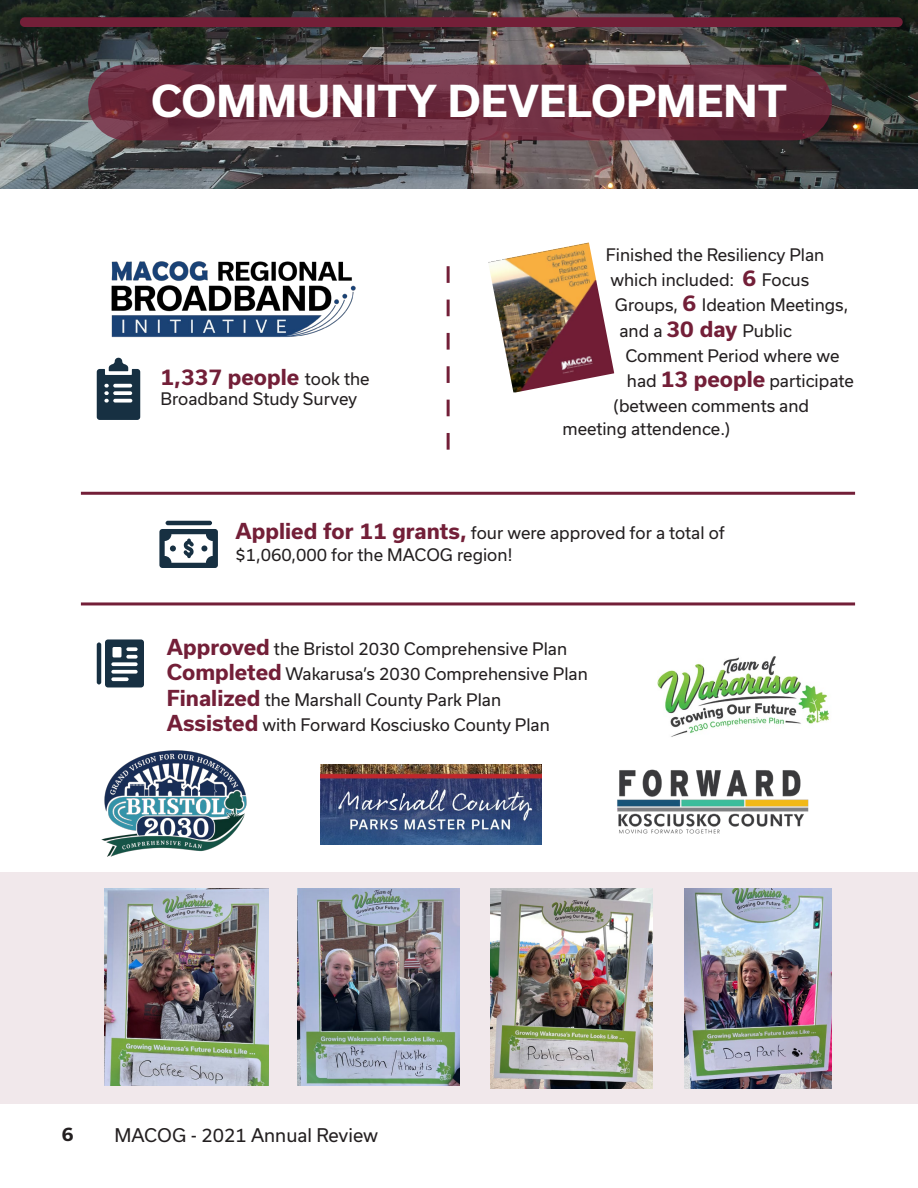
<style>
.page{position:relative;width:918px;height:1188px;background:#fff}
.page>*{position:absolute;margin:0;border:0;box-sizing:border-box;transform-origin:0 0}
.t1{font:700 42px "Usual";color:#fff}
.t2{font:700 21px "Usual";color:#731f38}
.t3{font:18px "Usual";color:#231f20}
.t4{font:700 18px "Usual";color:#231f20}
.t5{font:16.5px/22.5px "Usual";color:#231f20}
.s1{font-weight:400;font-size:16.5px;color:#231f20}
.s2{font-weight:700;font-size:21px;color:#731f38}
</style>
<div class="page">
<div style="left:0;top:872px;width:918px;height:232px;background:#f1e8eb"></div>
<img style="left:0;top:0;width:918px;height:189px">
<svg style="left:88px;top:65px;width:744px;height:75px;background:#6f2e41"></svg>
<hr style="left:81px;top:492px;width:774px;height:3px;background:#731f38">
<hr style="left:81px;top:602px;width:774px;height:3px;background:#731f38">
<svg style="left:447px;top:266px;width:3px;height:184px"></svg>
<hr style="left:97px;top:642px;width:4px;height:42px;background:#173042;border-radius:2px">
<svg style="left:105px;top:639px;width:39px;height:48px"></svg>
<svg style="left:97px;top:358px;width:43px;height:62px"></svg>
<svg style="left:159px;top:521px;width:59px;height:47px"></svg>
<div style="left:20px;top:17px;width:883px;height:10px;background:#731f38;border-radius:5px"></div>
<img style="left:657px;top:656px;width:172px;height:81px">
<img style="left:111px;top:261px;width:245px;height:77px">
<img style="left:101px;top:750px;width:146px;height:107px">
<img style="left:617px;top:769px;width:192px;height:65px">
<img style="left:488px;top:243px;width:126px;height:149px">
<img style="left:321px;top:765px;width:221px;height:80px">
<img style="left:105px;top:888px;width:164px;height:197px">
<img style="left:297px;top:888px;width:162px;height:197px">
<img style="left:491px;top:888px;width:162px;height:201px">
<img style="left:684px;top:888px;width:148px;height:201px">
<p class="t1" style="left:151px;top:77px;width:637px">COMMUNITY DEVELOPMENT</p>
<p class="t2" style="left:161px;top:366px;width:211px">1,337 people <span class="s1">took the</span></p>
<p class="t5" style="left:161px;top:388px;width:198px">Broadband Study Survey</p>
<p class="t5" style="left:606px;top:244px;width:220px">Finished the Resiliency Plan</p>
<p class="t5" style="left:610px;top:269px;width:200px">which included: <span class="s2">6</span> Focus</p>
<p class="t5" style="left:615px;top:294px;width:235px">Groups, <span class="s2">6</span> Ideation Meetings,</p>
<p class="t5" style="left:619px;top:319px;width:174px">and a <span class="s2">30 day</span> Public</p>
<p class="t5" style="left:625px;top:344px;width:216px">Comment Period where we</p>
<p class="t5" style="left:627px;top:370px;width:228px">had <span class="s2">13 people</span> participate</p>
<p class="t5" style="left:613px;top:395px;width:197px">(between comments and</p>
<p class="t5" style="left:562px;top:417px;width:169px">meeting attendence.)</p>
<p class="t5" style="left:236px;top:521px;width:491px"><span class="s2">Applied for 11 grants,</span> four were approved for a total of $1,060,000 for the MACOG region!</p>
<p class="t5" style="left:167px;top:638px;width:402px"><span class="s2">Approved</span> the Bristol 2030 Comprehensive Plan</p>
<p class="t5" style="left:167px;top:663px;width:423px"><span class="s2">Completed</span> Wakarusa’s 2030 Comprehensive Plan</p>
<p class="t5" style="left:167px;top:688px;width:336px"><span class="s2">Finalized</span> the Marshall County Park Plan</p>
<p class="t5" style="left:167px;top:713px;width:385px"><span class="s2">Assisted</span> with Forward Kosciusko County Plan</p>
<p class="t4" style="left:62px;top:1124px;width:13px">6</p>
<p class="t3" style="left:114px;top:1125px;width:265px">MACOG - 2021 Annual Review</p>
</div>
